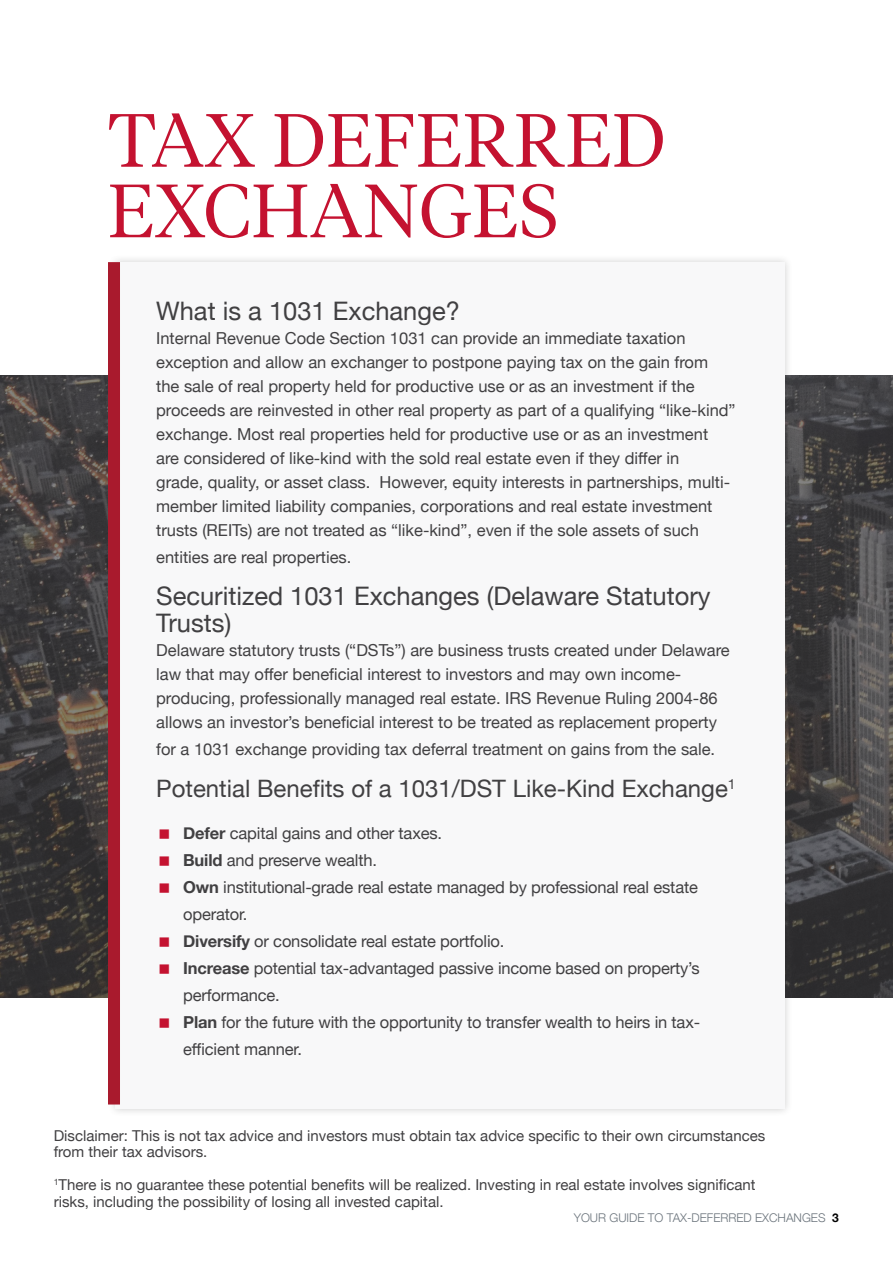
<style>
.page{position:relative;width:893px;height:1263px;background:#fff}
.page>*{position:absolute;margin:0;border:0;box-sizing:border-box;transform-origin:0 0}
.t1{font:300 75px/70.5px "Tiempos Headline";letter-spacing:.01em;color:#c41230}
.t2{font:25.5px/27px "Helvetica Neue";color:#414042}
.t3{font:24px "Helvetica Neue";color:#414042}
.t4{font:16.5px/24px "Helvetica Neue";color:#414042}
.t5{font:15px/16.5px "Helvetica Neue";color:#414042}
.t6{font:300 12px "Helvetica Neue";color:#6a737b}
.s1{font-weight:700}
.s2{font-weight:700;color:#000}
</style>
<div class="page">
<img style="left:0;top:376px;width:893px;height:622px">
<div style="left:107px;top:254px;width:686px;height:863px;background:#414042;opacity:.25"></div>
<div style="left:116px;top:262px;width:669px;height:846px;background:#f8f8f9"></div>
<div style="left:108px;top:262px;width:12px;height:842px;background:#a91a2d"></div>
<h1 class="t1" style="left:108px;top:101px;width:559px">TAX DEFERRED<br>EXCHANGES</h1>
<h2 class="t2" style="left:156px;top:299px;width:305px">What is a 1031 Exchange?</h2>
<p class="t4" style="left:156px;top:327px;width:581px">Internal Revenue Code Section 1031 can provide an immediate taxation exception and allow an exchanger to postpone paying tax on the gain from<br>the sale of real property held for productive use or as an investment if the proceeds are reinvested in other real property as part of a qualifying “like-kind” exchange. Most real properties held for productive use or as an investment<br>are considered of like-kind with the sold real estate even if they differ in<br>grade, quality, or asset class. However, equity interests in partnerships, multi&shy;member limited liability companies, corporations and real estate investment trusts (REITs) are not treated as “like-kind”, even if the sole assets of such</p>
<p class="t4" style="left:156px;top:546px;width:197px">entities are real properties.</p>
<h2 class="t2" style="left:156px;top:584px;width:556px">Securitized 1031 Exchanges (Delaware Statutory<br>Trusts)</h2>
<p class="t4" style="left:156px;top:639px;width:575px">Delaware statutory trusts (“DSTs”) are business trusts created under Delaware law that may offer beneficial interest to investors and may own income&shy;producing, professionally managed real estate. IRS Revenue Ruling 2004-86 allows an investor’s beneficial interest to be treated as replacement property</p>
<p class="t4" style="left:156px;top:738px;width:560px">for a 1031 exchange providing tax deferral treatment on gains from the sale.</p>
<h3 class="t3" style="left:156px;top:771px;width:581px">Potential Benefits of a 1031/DST Like-Kind Exchange<sup>1</sup></h3>
<p class="t4" style="left:183px;top:821px;width:518px;line-height:27px"><span class="s1">Defer</span> capital gains and other taxes.<br><span class="s1">Build</span> and preserve wealth.<br><span class="s1">Own</span> institutional-grade real estate managed by professional real estate operator.<br><span class="s1">Diversify</span> or consolidate real estate portfolio.<br><span class="s1">Increase</span> potential tax-advantaged passive income based on property’s performance.<br><span class="s1">Plan</span> for the future with the opportunity to transfer wealth to heirs in tax&shy;efficient manner.</p>
<p class="t5" style="left:54px;top:1128px;width:713px">Disclaimer: This is not tax advice and investors must obtain tax advice specific to their own circumstances from their tax advisors.</p>
<p class="t5" style="left:54px;top:1178px;width:703px"><sup>1</sup>There is no guarantee these potential benefits will be realized. Investing in real estate involves significant risks, including the possibility of losing all invested capital.</p>
<p class="t6" style="left:574px;top:1207px;width:267px">YOUR GUIDE TO TAX-DEFERRED EXCHANGES <span class="s2">3</span></p>
</div>
